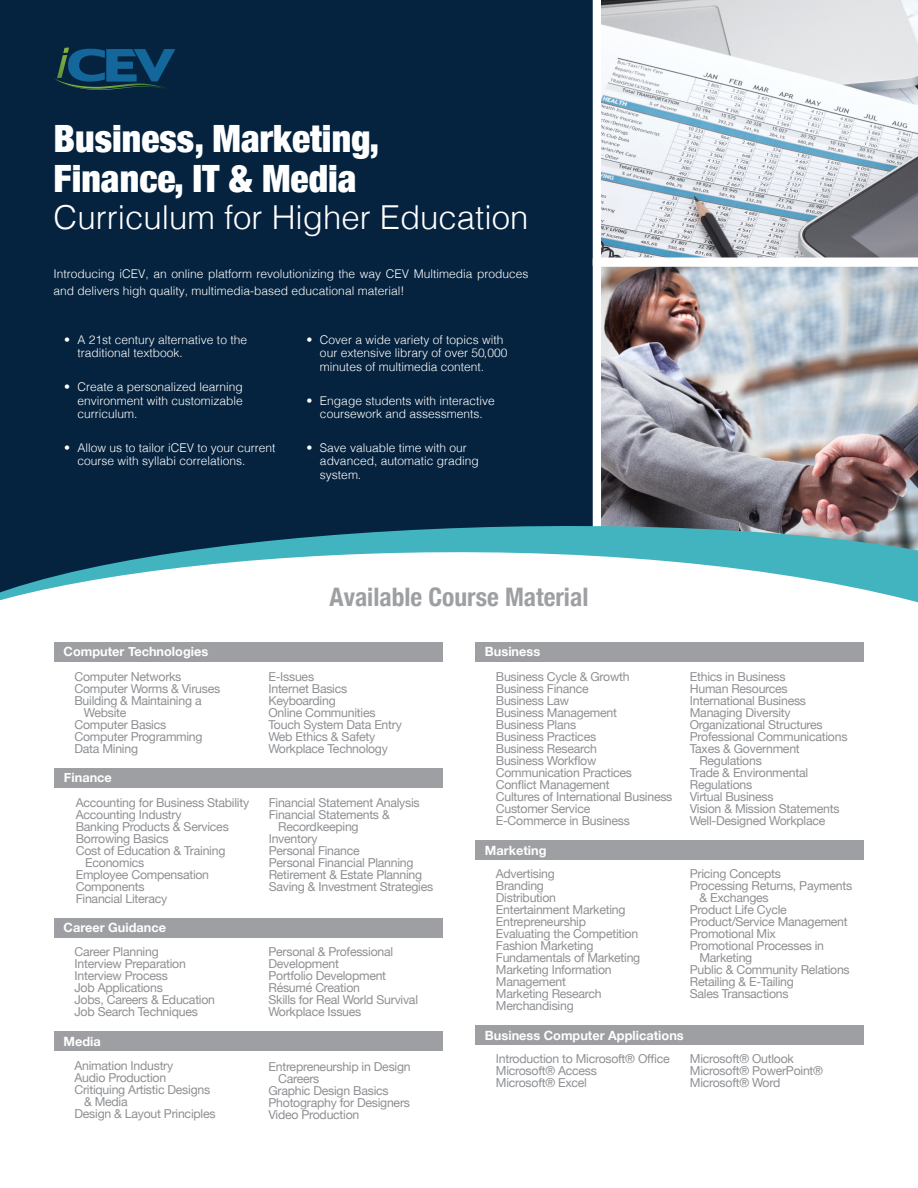
<style>
.page{position:relative;width:918px;height:1188px;background:#05233e}
.page>*{position:absolute;margin:0;border:0;box-sizing:border-box;transform-origin:0 0}
.t1{font:900 condensed 37.65px "Helvetica Neue";color:#fff}
.t2{font:300 33px "Helvetica";color:#fff}
.t3{font:700 condensed 25.5px "Helvetica Neue";color:#9d9fa2}
.t4{font:700 12.75px "Helvetica Neue";color:#fff}
.t5{font:12.3px/12px "Helvetica Neue";letter-spacing:-.02em;color:#8e9093}
.t6{font:300 12px/13.5px "Helvetica";color:#fff}
</style>
<div class="page">
<svg style="left:593px;top:0;width:325px;height:259px;background:#ced3d9"></svg>
<img style="left:593px;top:259px;width:325px;height:241px">
<div style="left:0;top:624px;width:918px;height:564px;background:#fff"></div>
<svg style="left:55px;top:48px;width:120px;height:42px"></svg>
<svg style="left:0;top:500px;width:918px;height:124px"></svg>
<div style="left:475px;top:642px;width:389px;height:20px;background:#9d9fa2"></div>
<div style="left:475px;top:840px;width:389px;height:20px;background:#9d9fa2"></div>
<div style="left:475px;top:1025px;width:389px;height:20px;background:#9d9fa2"></div>
<div style="left:54px;top:918px;width:389px;height:20px;background:#9d9fa2"></div>
<div style="left:54px;top:642px;width:389px;height:20px;background:#9d9fa2"></div>
<div style="left:54px;top:1031px;width:389px;height:20px;background:#9d9fa2"></div>
<div style="left:54px;top:768px;width:389px;height:20px;background:#9d9fa2"></div>
<p class="t1" style="left:54px;top:107px;width:327px">Business, Marketing,</p>
<p class="t1" style="left:54px;top:147px;width:305px">Finance, IT &amp; Media</p>
<p class="t2" style="left:54px;top:189px;width:476px">Curriculum for Higher Education</p>
<p class="t6" style="left:54px;top:265px;width:476px;line-height:16.5px">Introducing iCEV, an online platform revolutionizing the way CEV Multimedia produces and delivers high quality, multimedia-based educational material!</p>
<p class="t6" style="left:78px;top:332px;width:171px;text-indent:-14px">• A 21st century alternative to the traditional textbook.</p>
<p class="t6" style="left:78px;top:379px;width:167px;text-align:justify;text-indent:-14px">• Create a personalized learning environment with customizable curriculum.</p>
<p class="t6" style="left:78px;top:440px;width:200px;text-indent:-14px">• Allow us to tailor iCEV to your current course with syllabi correlations.</p>
<p class="t6" style="left:320px;top:332px;width:189px;text-indent:-14px">• Cover a wide variety of topics with our extensive library of over 50,000 minutes of multimedia content.</p>
<p class="t6" style="left:306px;top:393px;width:190px;text-align:center">• Engage students with interactive coursework and assessments.</p>
<p class="t6" style="left:320px;top:440px;width:160px;text-indent:-14px">• Save valuable time with our advanced, automatic grading system.</p>
<p class="t4" style="left:64px;top:642px;width:146px">Computer Technologies</p>
<p class="t5" style="left:74px;top:671px;width:108px">Computer Networks</p>
<p class="t5" style="left:74px;top:683px;width:147px">Computer Worms &amp; Viruses</p>
<p class="t5" style="left:74px;top:695px;width:129px">Building &amp; Maintaining a</p>
<p class="t5" style="left:84px;top:707px;width:44px">Website</p>
<p class="t5" style="left:74px;top:719px;width:93px">Computer Basics</p>
<p class="t5" style="left:74px;top:731px;width:130px">Computer Programming</p>
<p class="t5" style="left:74px;top:743px;width:65px">Data Mining</p>
<p class="t4" style="left:64px;top:768px;width:49px">Finance</p>
<p class="t5" style="left:76px;top:798px;width:175px">Accounting for Business Stability</p>
<p class="t5" style="left:76px;top:810px;width:107px">Accounting Industry</p>
<p class="t5" style="left:76px;top:822px;width:155px">Banking Products &amp; Services</p>
<p class="t5" style="left:76px;top:834px;width:94px">Borrowing Basics</p>
<p class="t5" style="left:76px;top:846px;width:151px">Cost of Education &amp; Training</p>
<p class="t5" style="left:85px;top:858px;width:61px">Economics</p>
<p class="t5" style="left:76px;top:870px;width:135px">Employee Compensation<br>Components</p>
<p class="t5" style="left:76px;top:894px;width:93px">Financial Literacy</p>
<p class="t4" style="left:64px;top:918px;width:104px">Career Guidance</p>
<p class="t5" style="left:75px;top:946px;width:113px">Career Planning<br>Interview Preparation</p>
<p class="t5" style="left:75px;top:970px;width:95px">Interview Process</p>
<p class="t5" style="left:75px;top:982px;width:90px">Job Applications</p>
<p class="t5" style="left:75px;top:994px;width:142px">Jobs, Careers &amp; Education</p>
<p class="t5" style="left:75px;top:1006px;width:125px">Job Search Techniques</p>
<p class="t4" style="left:64px;top:1031px;width:39px">Media</p>
<p class="t5" style="left:75px;top:1061px;width:100px">Animation Industry</p>
<p class="t5" style="left:75px;top:1073px;width:93px">Audio Production</p>
<p class="t5" style="left:75px;top:1085px;width:137px">Critiquing Artistic Designs</p>
<p class="t5" style="left:84px;top:1097px;width:45px">&amp; Media</p>
<p class="t5" style="left:75px;top:1109px;width:143px">Design &amp; Layout Principles</p>
<p class="t3" style="left:330px;top:576px;width:260px">Available Course Material</p>
<p class="t5" style="left:268px;top:671px;width:135px">E-Issues<br>Internet Basics<br>Keyboarding<br>Online Communities<br>Touch System Data Entry<br>Web Ethics &amp; Safety<br>Workplace Technology</p>
<p class="t5" style="left:269px;top:798px;width:153px">Financial Statement Analysis</p>
<p class="t5" style="left:269px;top:810px;width:123px">Financial Statements &amp;</p>
<p class="t5" style="left:278px;top:822px;width:82px">Recordkeeping</p>
<p class="t5" style="left:269px;top:834px;width:50px">Inventory</p>
<p class="t5" style="left:269px;top:846px;width:93px">Personal Finance</p>
<p class="t5" style="left:269px;top:858px;width:146px">Personal Financial Planning</p>
<p class="t5" style="left:269px;top:870px;width:155px">Retirement &amp; Estate Planning</p>
<p class="t5" style="left:269px;top:882px;width:166px">Saving &amp; Investment Strategies</p>
<p class="t5" style="left:269px;top:947px;width:151px">Personal &amp; Professional<br>Development<br>Portfolio Development<br>Résumé Creation<br>Skills for Real World Survival<br>Workplace Issues</p>
<p class="t5" style="left:269px;top:1061px;width:144px">Entrepreneurship in Design</p>
<p class="t5" style="left:278px;top:1073px;width:43px">Careers</p>
<p class="t5" style="left:269px;top:1085px;width:122px">Graphic Design Basics</p>
<p class="t5" style="left:269px;top:1097px;width:143px">Photography for Designers</p>
<p class="t5" style="left:269px;top:1109px;width:92px">Video Production</p>
<p class="t4" style="left:485px;top:642px;width:57px">Business</p>
<p class="t5" style="left:496px;top:671px;width:135px">Business Cycle &amp; Growth</p>
<p class="t5" style="left:496px;top:683px;width:94px">Business Finance</p>
<p class="t5" style="left:496px;top:695px;width:75px">Business Law</p>
<p class="t5" style="left:496px;top:707px;width:123px">Business Management</p>
<p class="t5" style="left:496px;top:719px;width:82px">Business Plans</p>
<p class="t5" style="left:496px;top:731px;width:102px">Business Practices</p>
<p class="t5" style="left:496px;top:743px;width:103px">Business Research</p>
<p class="t5" style="left:496px;top:755px;width:102px">Business Workflow</p>
<p class="t5" style="left:496px;top:767px;width:138px">Communication Practices</p>
<p class="t5" style="left:496px;top:779px;width:115px">Conflict Management</p>
<p class="t5" style="left:496px;top:791px;width:178px">Cultures of International Business</p>
<p class="t5" style="left:496px;top:803px;width:96px">Customer Service</p>
<p class="t5" style="left:496px;top:815px;width:136px">E-Commerce in Business</p>
<p class="t4" style="left:485px;top:840px;width:63px">Marketing</p>
<p class="t5" style="left:496px;top:868px;width:61px">Advertising</p>
<p class="t5" style="left:496px;top:880px;width:50px">Branding</p>
<p class="t5" style="left:496px;top:892px;width:62px">Distribution</p>
<p class="t5" style="left:496px;top:904px;width:131px">Entertainment Marketing</p>
<p class="t5" style="left:496px;top:916px;width:92px">Entrepreneurship</p>
<p class="t5" style="left:496px;top:928px;width:144px">Evaluating the Competition</p>
<p class="t5" style="left:496px;top:940px;width:99px">Fashion Marketing</p>
<p class="t5" style="left:496px;top:952px;width:146px">Fundamentals of Marketing</p>
<p class="t5" style="left:496px;top:964px;width:117px">Marketing Information<br>Management</p>
<p class="t5" style="left:496px;top:988px;width:107px">Marketing Research</p>
<p class="t5" style="left:496px;top:1000px;width:79px">Merchandising</p>
<p class="t5" style="left:690px;top:671px;width:97px">Ethics in Business</p>
<p class="t5" style="left:690px;top:683px;width:99px">Human Resources</p>
<p class="t5" style="left:690px;top:695px;width:118px">International Business</p>
<p class="t5" style="left:690px;top:707px;width:102px">Managing Diversity</p>
<p class="t5" style="left:690px;top:719px;width:134px">Organizational Structures</p>
<p class="t5" style="left:690px;top:731px;width:159px">Professional Communications</p>
<p class="t5" style="left:690px;top:743px;width:111px">Taxes &amp; Government</p>
<p class="t5" style="left:699px;top:755px;width:64px">Regulations</p>
<p class="t5" style="left:690px;top:767px;width:120px">Trade &amp; Environmental</p>
<p class="t5" style="left:690px;top:779px;width:64px">Regulations</p>
<p class="t5" style="left:690px;top:791px;width:85px">Virtual Business</p>
<p class="t5" style="left:690px;top:803px;width:151px">Vision &amp; Mission Statements</p>
<p class="t5" style="left:690px;top:815px;width:137px">Well-Designed Workplace</p>
<p class="t5" style="left:690px;top:869px;width:93px">Pricing Concepts</p>
<p class="t5" style="left:690px;top:881px;width:164px">Processing Returns, Payments</p>
<p class="t5" style="left:699px;top:893px;width:71px">&amp; Exchanges</p>
<p class="t5" style="left:690px;top:905px;width:98px">Product Life Cycle</p>
<p class="t5" style="left:690px;top:917px;width:159px">Product/Service Management</p>
<p class="t5" style="left:690px;top:929px;width:88px">Promotional Mix</p>
<p class="t5" style="left:690px;top:941px;width:136px">Promotional Processes in</p>
<p class="t5" style="left:699px;top:953px;width:54px">Marketing</p>
<p class="t5" style="left:690px;top:965px;width:161px">Public &amp; Community Relations</p>
<p class="t5" style="left:690px;top:977px;width:105px">Retailing &amp; E-Tailing</p>
<p class="t5" style="left:690px;top:989px;width:100px">Sales Transactions</p>
<p class="t4" style="left:485px;top:1025px;width:200px">Business Computer Applications</p>
<p class="t5" style="left:496px;top:1053px;width:175px">Introduction to Microsoft® Office</p>
<p class="t5" style="left:496px;top:1065px;width:103px">Microsoft® Access</p>
<p class="t5" style="left:496px;top:1077px;width:93px">Microsoft® Excel</p>
<p class="t5" style="left:690px;top:1054px;width:135px">Microsoft® Outlook<br>Microsoft® PowerPoint®<br>Microsoft® Word</p>
</div>
